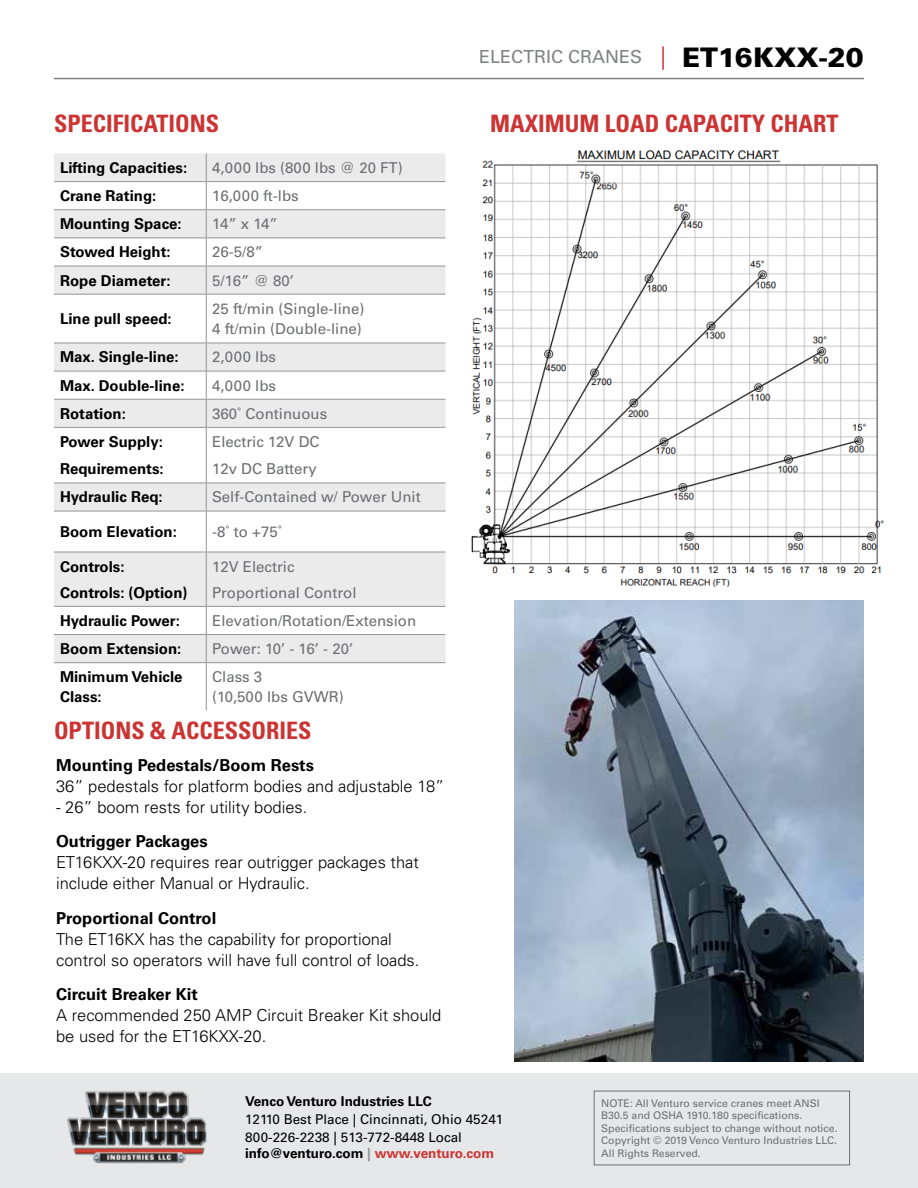
<style>
.page{position:relative;width:918px;height:1188px;background:#fff}
.page>*{position:absolute;margin:0;border:0;box-sizing:border-box;transform-origin:0 0}
.t1{font:900 27px "Univers LT Std";color:#000}
.t2{font:700 condensed 24px "Univers LT Std";color:#cb3433}
.t3{font:18px "Univers LT Pro 55 Roman";color:#808285}
.t4{font:300 16.5px/21px "Univers LT Std";color:#000}
.t5{font:700 16.5px "Univers LT Std";color:#000}
.t6{font:15px/19.5px "Univers LT Std";color:#6d6e71}
.t7{font:700 15px/26.2px "Univers LT Std";color:#000}
.t8{font:13.5px/18px "Univers LT Pro 55 Roman";color:#000}
.t9{font:700 13.5px "Univers LT Std";color:#000}
.t10{font:10.5px/12.6px "Univers LT Pro 55 Roman";color:#6d6e71}
.s1{color:#939598}
.s2{color:#cb3433}
</style>
<div class="page">
<div style="left:0;top:1073px;width:918px;height:115px;background:#e6e7e8"></div>
<svg style="left:54px;top:153px;width:392px;height:509px;fill:#ebebec"></svg>
<hr style="left:54px;top:181px;width:152px;height:1px;background:#939598">
<hr style="left:206px;top:181px;width:240px;height:1px;background:#939598">
<hr style="left:54px;top:209px;width:152px;height:1px;background:#939598">
<hr style="left:206px;top:209px;width:240px;height:1px;background:#939598">
<hr style="left:54px;top:238px;width:152px;height:1px;background:#939598">
<hr style="left:206px;top:238px;width:240px;height:1px;background:#939598">
<hr style="left:54px;top:266px;width:152px;height:1px;background:#939598">
<hr style="left:206px;top:266px;width:240px;height:1px;background:#939598">
<svg style="left:206px;top:153px;width:1px;height:141px"></svg>
<hr style="left:54px;top:294px;width:152px;height:1px;background:#939598">
<hr style="left:206px;top:294px;width:240px;height:1px;background:#939598">
<hr style="left:206px;top:295px;width:1px;height:48px;background:#939598">
<hr style="left:54px;top:343px;width:152px;height:1px;background:#939598">
<hr style="left:206px;top:343px;width:240px;height:1px;background:#939598">
<hr style="left:54px;top:371px;width:152px;height:1px;background:#939598">
<hr style="left:206px;top:371px;width:240px;height:1px;background:#939598">
<hr style="left:54px;top:399px;width:152px;height:1px;background:#939598">
<hr style="left:206px;top:399px;width:240px;height:1px;background:#939598">
<svg style="left:206px;top:343px;width:1px;height:84px"></svg>
<hr style="left:54px;top:427px;width:152px;height:1px;background:#939598">
<hr style="left:206px;top:427px;width:240px;height:1px;background:#939598">
<hr style="left:206px;top:428px;width:1px;height:55px;background:#939598">
<hr style="left:54px;top:483px;width:152px;height:1px;background:#939598">
<hr style="left:206px;top:483px;width:240px;height:1px;background:#939598">
<svg style="left:206px;top:483px;width:1px;height:28px"></svg>
<hr style="left:54px;top:511px;width:152px;height:1px;background:#939598">
<hr style="left:206px;top:511px;width:240px;height:1px;background:#939598">
<hr style="left:206px;top:511px;width:1px;height:41px;background:#939598">
<hr style="left:54px;top:552px;width:152px;height:1px;background:#939598">
<hr style="left:206px;top:552px;width:240px;height:1px;background:#939598">
<hr style="left:206px;top:552px;width:1px;height:54px;background:#939598">
<hr style="left:54px;top:606px;width:152px;height:1px;background:#939598">
<hr style="left:206px;top:606px;width:240px;height:1px;background:#939598">
<hr style="left:54px;top:634px;width:152px;height:1px;background:#939598">
<hr style="left:206px;top:634px;width:240px;height:1px;background:#939598">
<svg style="left:206px;top:607px;width:1px;height:55px"></svg>
<hr style="left:54px;top:662px;width:152px;height:1px;background:#939598">
<hr style="left:206px;top:662px;width:240px;height:1px;background:#939598">
<hr style="left:206px;top:663px;width:1px;height:47px;background:#939598">
<hr style="left:662px;top:46px;width:2px;height:24px;background:#cb3433">
<hr style="left:54px;top:78px;width:810px;height:1px;background:#808285">
<img style="left:67px;top:1091px;width:140px;height:73px">
<div style="left:594px;top:1091px;width:256px;height:74px;border:1px solid #6d6e71"></div>
<img style="left:514px;top:601px;width:350px;height:461px">
<img style="left:471px;top:149px;width:413px;height:437px">
<p class="t3" style="left:479px;top:45px;width:165px">ELECTRIC CRANES</p>
<h1 class="t1" style="left:682px;top:40px;width:183px">ET16KXX-20</h1>
<h2 class="t2" style="left:54px;top:109px;width:167px">SPECIFICATIONS</h2>
<h2 class="t2" style="left:490px;top:109px;width:350px">MAXIMUM LOAD CAPACITY CHART</h2>
<p class="t7" style="left:60px;top:155px;width:129px">Lifting Capacities:</p>
<p class="t6" style="left:212px;top:158px;width:192px">4,000 lbs (800 lbs @ 20 FT)</p>
<p class="t7" style="left:60px;top:183px;width:98px">Crane Rating:</p>
<p class="t6" style="left:212px;top:186px;width:88px">16,000 ft-lbs</p>
<p class="t7" style="left:60px;top:211px;width:123px">Mounting Space:</p>
<p class="t6" style="left:212px;top:214px;width:67px">14” x 14”</p>
<p class="t7" style="left:60px;top:239px;width:112px">Stowed Height:</p>
<p class="t6" style="left:212px;top:242px;width:52px">26-5/8”</p>
<p class="t7" style="left:60px;top:267px;width:112px">Rope Diameter:</p>
<p class="t6" style="left:212px;top:270px;width:83px">5/16” @ 80’</p>
<p class="t7" style="left:60px;top:306px;width:113px">Line pull speed:</p>
<p class="t6" style="left:212px;top:299px;width:154px">25 ft/min (Single-line)<br>4 ft/min (Double-line)</p>
<p class="t7" style="left:60px;top:344px;width:120px">Max. Single-line:</p>
<p class="t6" style="left:212px;top:347px;width:65px">2,000 lbs</p>
<p class="t7" style="left:60px;top:372px;width:126px">Max. Double-line:</p>
<p class="t6" style="left:212px;top:376px;width:65px">4,000 lbs</p>
<p class="t7" style="left:60px;top:400px;width:67px">Rotation:</p>
<p class="t6" style="left:212px;top:404px;width:117px">360˚ Continuous</p>
<p class="t7" style="left:60px;top:429px;width:105px">Power Supply:<br>Requirements:</p>
<p class="t6" style="left:212px;top:429px;width:109px;line-height:26.2px">Electric 12V DC<br>12v DC Battery</p>
<p class="t7" style="left:60px;top:484px;width:104px">Hydraulic Req:</p>
<p class="t6" style="left:212px;top:487px;width:210px">Self-Contained w/ Power Unit</p>
<p class="t7" style="left:60px;top:519px;width:118px">Boom Elevation:</p>
<p class="t6" style="left:212px;top:522px;width:71px">-8˚ to +75˚</p>
<p class="t7" style="left:60px;top:553px;width:129px">Controls:<br>Controls: (Option)</p>
<p class="t6" style="left:212px;top:553px;width:146px;line-height:26.2px">12V Electric<br>Proportional Control</p>
<p class="t7" style="left:60px;top:608px;width:121px">Hydraulic Power:</p>
<p class="t6" style="left:212px;top:611px;width:205px">Elevation/Rotation/Extension</p>
<p class="t7" style="left:60px;top:636px;width:123px">Boom Extension:</p>
<p class="t6" style="left:212px;top:639px;width:143px">Power: 10’ - 16’ - 20’</p>
<p class="t7" style="left:60px;top:667px;width:124px;line-height:19.5px">Minimum Vehicle<br>Class:</p>
<p class="t6" style="left:212px;top:667px;width:133px">Class 3<br>(10,500 lbs GVWR)</p>
<h2 class="t2" style="left:54px;top:716px;width:259px">OPTIONS &amp; ACCESSORIES</h2>
<p class="t5" style="left:56px;top:755px;width:259px">Mounting Pedestals/Boom Rests</p>
<p class="t4" style="left:56px;top:776px;width:390px">36” pedestals for platform bodies and adjustable 18”</p>
<p class="t4" style="left:56px;top:797px;width:253px">- 26” boom rests for utility bodies.</p>
<p class="t5" style="left:56px;top:832px;width:153px">Outrigger Packages</p>
<p class="t4" style="left:56px;top:852px;width:364px">ET16KXX-20 requires rear outrigger packages that include either Manual or Hydraulic.</p>
<p class="t5" style="left:56px;top:908px;width:162px">Proportional Control</p>
<p class="t4" style="left:56px;top:929px;width:365px">The ET16KX has the capability for proportional control so operators will have full control of loads.</p>
<p class="t5" style="left:56px;top:985px;width:143px">Circuit Breaker Kit</p>
<p class="t4" style="left:56px;top:1005px;width:387px">A recommended 250 AMP Circuit Breaker Kit should be used for the ET16KXX-20.</p>
<p class="t9" style="left:245px;top:1093px;width:188px">Venco Venturo Industries LLC</p>
<p class="t8" style="left:245px;top:1110px;width:260px">12110 Best Place | Cincinnati, Ohio 45241<br>800-226-2238 | 513-772-8448 Local</p>
<p class="t9" style="left:245px;top:1145px;width:250px">info@venturo.com <span class="s1">|</span> <span class="s2">www.venturo.com</span></p>
<p class="t10" style="left:601px;top:1096px;width:238px">NOTE: All Venturo service cranes meet ANSI B30.5 and OSHA 1910.180 specifications.<br>Specifications subject to change without notice.<br>Copyright © 2019 Venco Venturo Industries LLC.<br>All Rights Reserved.</p>
</div>
